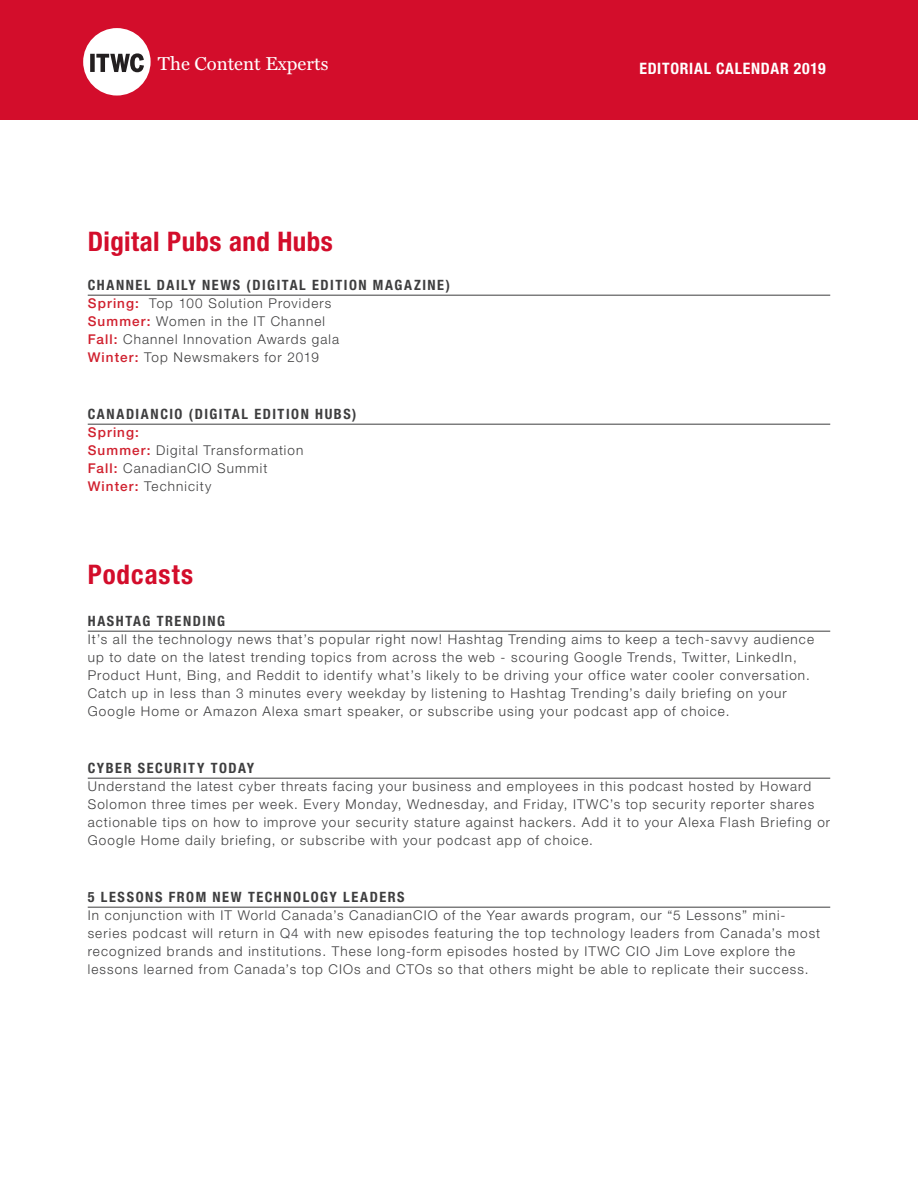
<style>
.page{position:relative;width:918px;height:1188px;background:#fff}
.page>*{position:absolute;margin:0;border:0;box-sizing:border-box;transform-origin:0 0}
.red_title{font:700 condensed 27px "Helvetica Neue LT Std";letter-spacing:.015em;color:#d30d2b}
.red_title-2{font:700 condensed 27px "Helvetica Neue LT Std";letter-spacing:.04em;color:#d30d2b}
.t1{font:18.75px "Miller Text";color:#fff}
.t2{font:700 condensed 15.75px "Helvetica Neue LT Std";letter-spacing:.045em;color:#fff}
.date_lined{font:700 condensed 14.25px "Helvetica Neue LT Std";letter-spacing:.11em;color:#3e3e3f}
.Body{font:300 13.5px/18px "Helvetica Neue LT Std";letter-spacing:.08em;color:#3e3e3f}
.Body-2{font:500 13.5px "Helvetica Neue LT Std";letter-spacing:.085em;color:#d0202e}
.s1{font-weight:500;color:#d0202e}
</style>
<div class="page">
<div style="left:0;top:0;width:918px;height:120px;background:#d30d2b"></div>
<div style="left:83px;top:28px;width:68px;height:68px;background:#fff;border-radius:50%"></div>
<svg style="left:90px;top:53px;width:54px;height:19px"></svg>
<hr style="left:88px;top:295px;width:742px;height:1px;background:#3e3e3f">
<hr style="left:88px;top:424px;width:742px;height:1px;background:#3e3e3f">
<hr style="left:88px;top:631px;width:742px;height:1px;background:#3e3e3f">
<hr style="left:88px;top:778px;width:742px;height:1px;background:#3e3e3f">
<hr style="left:88px;top:907px;width:742px;height:1px;background:#3e3e3f">
<h2 class="t1" style="left:158px;top:53px;width:172px">The Content Experts</h2>
<p class="t2" style="left:639px;top:59px;width:188px">EDITORIAL CALENDAR 2019</p>
<p class="red_title" style="left:88px;top:226px;width:246px">Digital Pubs and Hubs</p>
<p class="date_lined" style="left:88px;top:277px;width:364px">CHANNEL DAILY NEWS (DIGITAL EDITION MAGAZINE)</p>
<p class="Body" style="left:88px;top:294px;width:245px"><span class="s1">Spring:</span> Top 100 Solution Providers</p>
<p class="Body" style="left:88px;top:312px;width:239px"><span class="s1">Summer:</span> Women in the IT Channel</p>
<p class="Body" style="left:88px;top:330px;width:253px"><span class="s1">Fall:</span> Channel Innovation Awards gala</p>
<p class="Body" style="left:88px;top:348px;width:233px"><span class="s1">Winter:</span> Top Newsmakers for 2019</p>
<p class="date_lined" style="left:88px;top:406px;width:270px">CANADIANCIO (DIGITAL EDITION HUBS)</p>
<p class="Body-2" style="left:88px;top:425px;width:53px">Spring:</p>
<p class="Body" style="left:88px;top:441px;width:217px"><span class="s1">Summer:</span> Digital Transformation</p>
<p class="Body" style="left:88px;top:459px;width:181px"><span class="s1">Fall:</span> CanadianCIO Summit</p>
<p class="Body" style="left:88px;top:477px;width:125px"><span class="s1">Winter:</span> Technicity</p>
<p class="red_title-2" style="left:88px;top:559px;width:107px">Podcasts</p>
<p class="date_lined" style="left:88px;top:613px;width:139px">HASHTAG TRENDING</p>
<p class="Body" style="left:88px;top:630px;width:728px">It’s all the technology news that’s popular right now! Hashtag Trending aims to keep a tech-savvy audience up to date on the latest trending topics from across the web - scouring Google Trends, Twitter, LinkedIn, Product Hunt, Bing, and Reddit to identify what’s likely to be driving your office water cooler conversation.<br>Catch up in less than 3 minutes every weekday by listening to Hashtag Trending’s daily briefing on your Google Home or Amazon Alexa smart speaker, or subscribe using your podcast app of choice.</p>
<p class="date_lined" style="left:88px;top:760px;width:168px">CYBER SECURITY TODAY</p>
<p class="Body" style="left:88px;top:777px;width:744px">Understand the latest cyber threats facing your business and employees in this podcast hosted by Howard Solomon three times per week. Every Monday, Wednesday, and Friday, ITWC’s top security reporter shares actionable tips on how to improve your security stature against hackers. Add it to your Alexa Flash Briefing or Google Home daily briefing, or subscribe with your podcast app of choice.</p>
<p class="date_lined" style="left:88px;top:889px;width:318px">5 LESSONS FROM NEW TECHNOLOGY LEADERS</p>
<p class="Body" style="left:88px;top:906px;width:734px">In conjunction with IT World Canada’s CanadianCIO of the Year awards program, our “5 Lessons” mini&shy;series podcast will return in Q4 with new episodes featuring the top technology leaders from Canada’s most recognized brands and institutions. These long-form episodes hosted by ITWC CIO Jim Love explore the lessons learned from Canada’s top CIOs and CTOs so that others might be able to replicate their success.</p>
</div>
